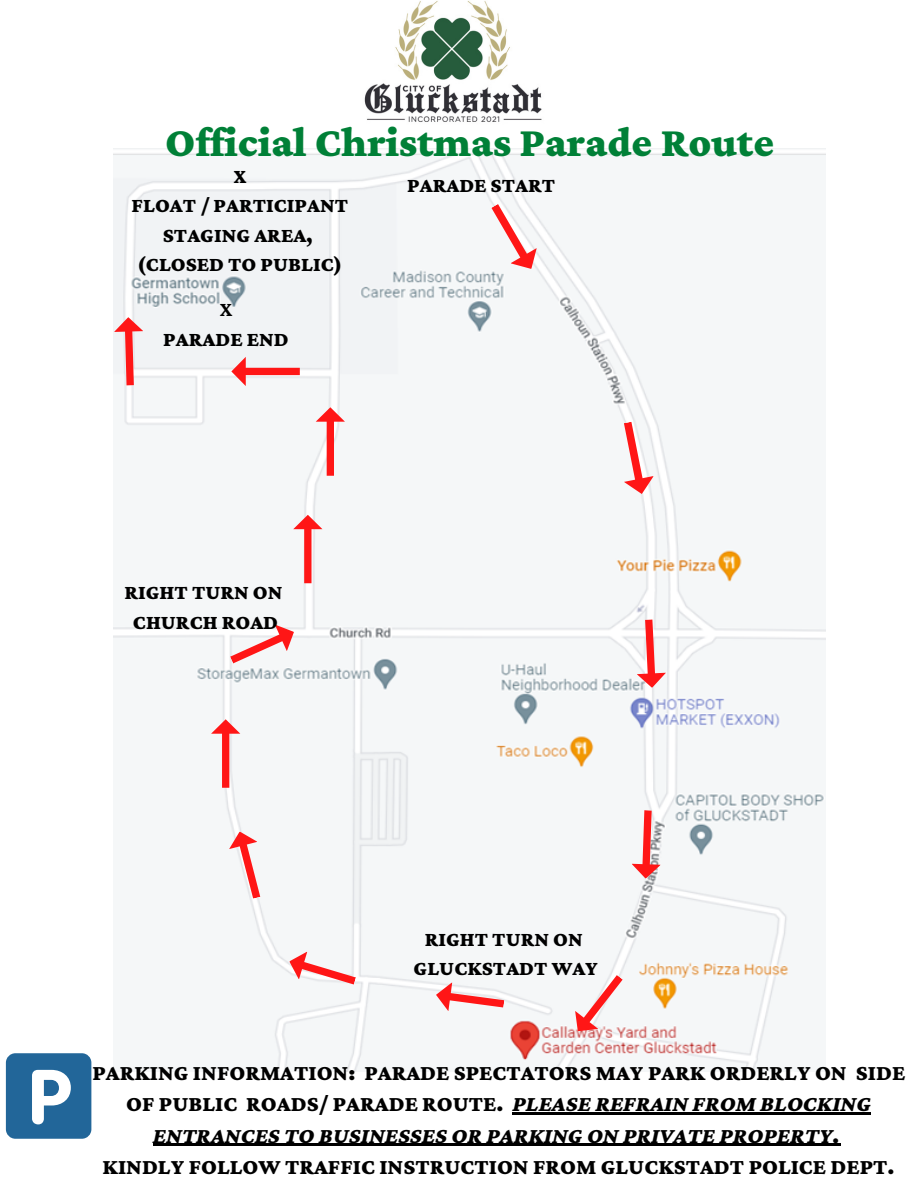
<style>
.page{position:relative;width:918px;height:1188px;background:#fff}
.page>*{position:absolute;margin:0;border:0;box-sizing:border-box;transform-origin:0 0}
.t1{font:900 42.9px "Crimson Pro";color:#008037}
.t2{font:900 22.5px/31.5px "Crimson Pro";color:#000;text-align:center}
.t3{font:900 21px/29.2px "Crimson Pro";color:#000;text-align:center}
.t4{font:700 21px "Crimson Pro";color:#000}
.s1{font-style:italic}
</style>
<div class="page">
<img style="left:114px;top:148px;width:712px;height:924px">
<svg style="left:482px;top:198px;width:62px;height:79px"></svg>
<svg style="left:613px;top:420px;width:44px;height:77px"></svg>
<svg style="left:634px;top:619px;width:33px;height:70px"></svg>
<svg style="left:631px;top:810px;width:32px;height:69px"></svg>
<svg style="left:566px;top:968px;width:65px;height:72px"></svg>
<svg style="left:434px;top:980px;width:72px;height:38px"></svg>
<svg style="left:285px;top:947px;width:74px;height:48px"></svg>
<svg style="left:226px;top:828px;width:45px;height:73px"></svg>
<svg style="left:211px;top:719px;width:29px;height:69px"></svg>
<svg style="left:226px;top:619px;width:74px;height:54px"></svg>
<svg style="left:293px;top:515px;width:29px;height:68px"></svg>
<svg style="left:316px;top:407px;width:29px;height:69px"></svg>
<svg style="left:231px;top:357px;width:69px;height:29px"></svg>
<svg style="left:114px;top:317px;width:31px;height:69px"></svg>
<div style="left:6px;top:1053px;width:85px;height:86px;background:#269;border-radius:10px"></div>
<svg style="left:32px;top:1070px;width:39px;height:54px"></svg>
<img style="left:364px;top:1px;width:178px;height:121px">
<hr style="left:513px;top:1112px;width:358px;height:3px;background:#000">
<hr style="left:153px;top:1144px;width:687px;height:2px;background:#000">
<h1 class="t1" style="left:165px;top:118px;width:610px">Official Christmas Parade Route</h1>
<p class="t3" style="left:132px;top:161px;width:218px">X<br>FLOAT / PARTICIPANT<br>STAGING AREA, (CLOSED TO PUBLIC)</p>
<p class="t3" style="left:407px;top:171px;width:150px">PARADE START</p>
<p class="t4" style="left:220px;top:298px;width:14px">X</p>
<p class="t3" style="left:163px;top:324px;width:127px">PARADE END</p>
<p class="t3" style="left:124px;top:578px;width:160px">RIGHT TURN ON<br>CHURCH ROAD</p>
<p class="t3" style="left:414px;top:924px;width:186px">RIGHT TURN ON<br>GLUCKSTADT WAY</p>
<p class="t2" style="left:92px;top:1056px;width:814px">PARKING INFORMATION: PARADE SPECTATORS MAY PARK ORDERLY ON SIDE<br>OF PUBLIC ROADS/ PARADE ROUTE. <span class="s1">PLEASE REFRAIN FROM BLOCKING<br>ENTRANCES TO BUSINESSES OR PARKING ON PRIVATE PROPERTY.</span></p>
<p class="t2" style="left:103px;top:1151px;width:793px">KINDLY FOLLOW TRAFFIC INSTRUCTION FROM GLUCKSTADT POLICE DEPT.</p>
</div>
